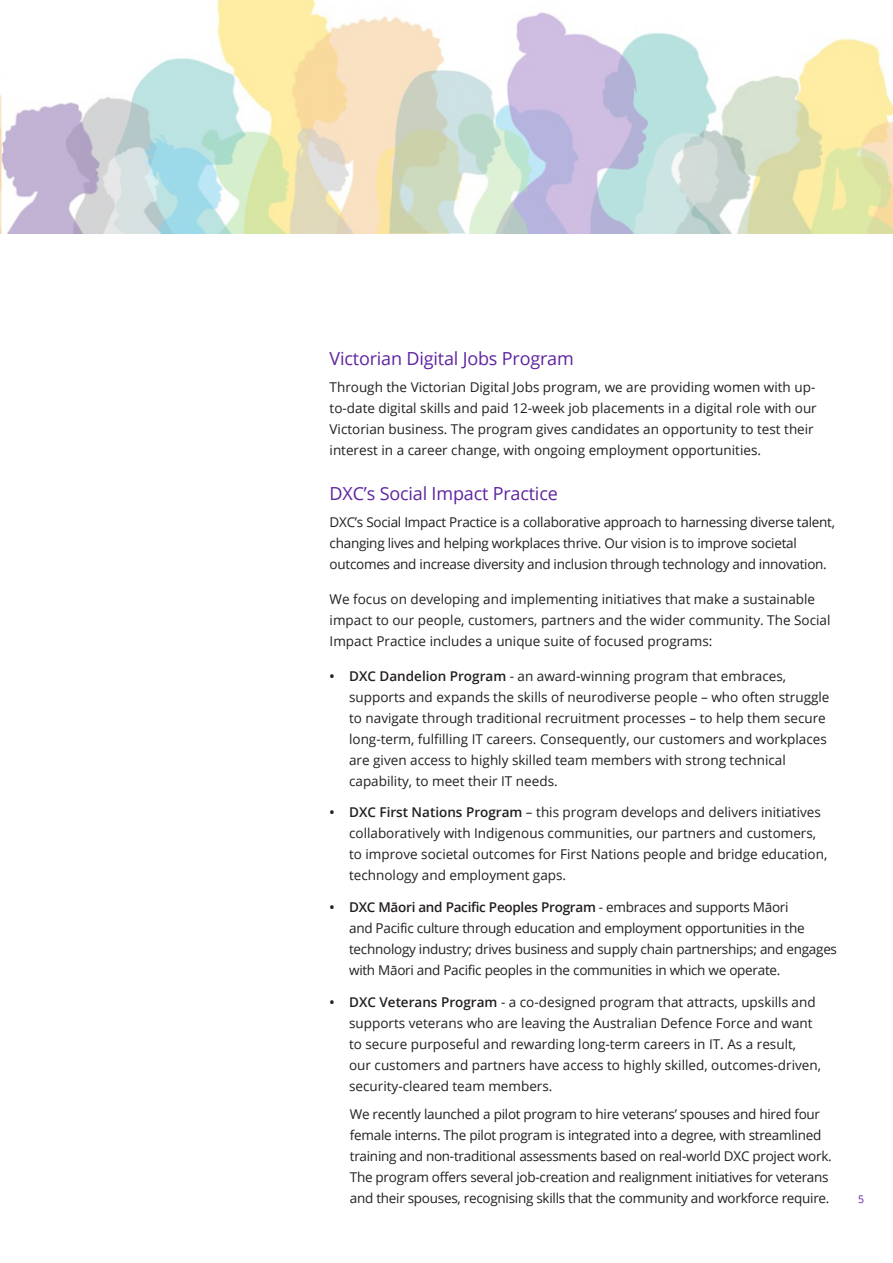
<style>
.page{position:relative;width:893px;height:1263px;background:#fff}
.page>*{position:absolute;margin:0;border:0;box-sizing:border-box;transform-origin:0 0}
.Intro_Copy_Regular_1{font:18px "Open Sans";letter-spacing:-.01em;color:#5f249f}
.Body_Copy_Regular_9{font:13.5px/21px "Open Sans";color:#231f20}
.Body_Copy_Regular_9-2{font:13.5px/21px "Open Sans";letter-spacing:-.02em;color:#231f20}
.Page_number{font:10.5px "Open Sans";color:#5f249f}
.s1{font-weight:600}
</style>
<div class="page">
<img style="left:0;top:0;width:893px;height:234px">
<p class="Intro_Copy_Regular_1" style="left:330px;top:346px;width:246px">Victorian Digital Jobs Program</p>
<p class="Body_Copy_Regular_9" style="left:330px;top:377px;width:489px">Through the Victorian Digital Jobs program, we are providing women with up&shy;to-date digital skills and paid 12-week job placements in a digital role with our Victorian business. The program gives candidates an opportunity to test their interest in a career change, with ongoing employment opportunities.</p>
<p class="Intro_Copy_Regular_1" style="left:330px;top:481px;width:230px">DXC’s Social Impact Practice</p>
<p class="Body_Copy_Regular_9-2" style="left:330px;top:512px;width:507px">DXC’s Social Impact Practice is a collaborative approach to harnessing diverse talent, changing lives and helping workplaces thrive. Our vision is to improve societal outcomes and increase diversity and inclusion through technology and innovation.</p>
<p class="Body_Copy_Regular_9" style="left:330px;top:588px;width:502px">We focus on developing and implementing initiatives that make a sustainable impact to our people, customers, partners and the wider community. The Social<br>Impact Practice includes a unique suite of focused programs:</p>
<p class="Body_Copy_Regular_9" style="left:349px;top:665px;width:482px;text-indent:-20px"><span class="s1">• DXC Dandelion Program</span> - an award-winning program that embraces, supports and expands the skills of neurodiverse people – who often struggle to navigate through traditional recruitment processes – to help them secure long-term, fulfilling IT careers. Consequently, our customers and workplaces are given access to highly skilled team members with strong technical capability, to meet their IT needs.</p>
<p class="Body_Copy_Regular_9" style="left:349px;top:801px;width:480px;text-indent:-20px"><span class="s1">• DXC First Nations Program</span> – this program develops and delivers initiatives collaboratively with Indigenous communities, our partners and customers, to improve societal outcomes for First Nations people and bridge education, technology and employment gaps.</p>
<p class="Body_Copy_Regular_9-2" style="left:349px;top:896px;width:489px;text-indent:-20px"><span class="s1">• DXC Māori and Pacific Peoples Program</span> - embraces and supports Māori<br>and Pacific culture through education and employment opportunities in the technology industry; drives business and supply chain partnerships; and engages with Māori and Pacific peoples in the communities in which we operate.</p>
<p class="Body_Copy_Regular_9" style="left:349px;top:991px;width:473px;text-indent:-20px"><span class="s1">• DXC Veterans Program</span> - a co-designed program that attracts, upskills and supports veterans who are leaving the Australian Defence Force and want to secure purposeful and rewarding long-term careers in IT. As a result, our customers and partners have access to highly skilled, outcomes-driven, security-cleared team members.</p>
<p class="Body_Copy_Regular_9-2" style="left:350px;top:1103px;width:483px">We recently launched a pilot program to hire veterans’ spouses and hired four female interns. The pilot program is integrated into a degree, with streamlined training and non-traditional assessments based on real-world DXC project work.<br>The program offers several job-creation and realignment initiatives for veterans and their spouses, recognising skills that the community and workforce require.</p>
<p class="Page_number" style="left:858px;top:1191px;width:8px">5</p>
</div>
